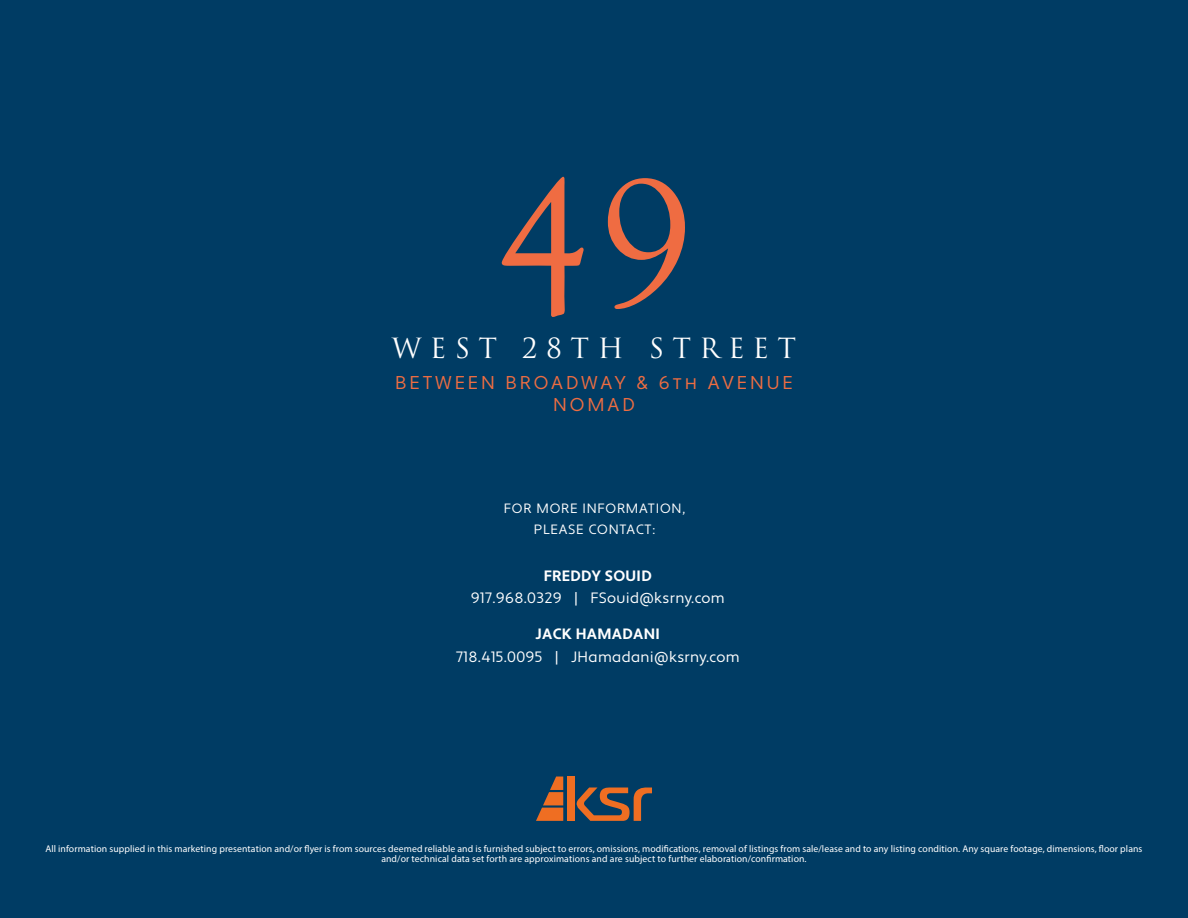
<style>
.page{position:relative;width:1188px;height:918px;background:#003c64}
.page>*{position:absolute;margin:0;border:0;box-sizing:border-box;transform-origin:0 0}
.t1{font:185.55px "Goudy Old Style T";color:#ef6c42}
.t2{font:27px "Trajan Pro 3";letter-spacing:.31em;color:#fff}
.t3{font:18.6px "Apertura";letter-spacing:.16em;color:#ef6d42}
.t4{font:15px "Apertura";letter-spacing:.02em;color:#fff}
.t5{font:700 15px "Apertura";letter-spacing:.02em;color:#fff}
.t6{font:13.5px/21px "Apertura";letter-spacing:.06em;color:#fff;text-align:center}
.t7{font:9.75px/10.5px "Myriad Pro";letter-spacing:.01em;color:#fff;text-align:center}
</style>
<div class="page">
<svg style="left:576px;top:787px;width:76px;height:34px"></svg>
<div style="left:567px;top:777px;width:8px;height:44px;background:#ef6e22"></div>
<svg style="left:536px;top:777px;width:27px;height:44px"></svg>
<p class="t1" style="left:496px;top:142px;width:198px">49</p>
<p class="t2" style="left:392px;top:330px;width:406px">WEST 28TH STREET</p>
<p class="t3" style="left:395px;top:372px;width:399px">BETWEEN BROADWAY &amp; 6th AVENUE</p>
<p class="t3" style="left:553px;top:394px;width:83px">NOMAD</p>
<p class="t6" style="left:504px;top:498px;width:183px">FOR MORE INFORMATION,<br>PLEASE CONTACT:</p>
<p class="t5" style="left:544px;top:566px;width:110px">FREDDY SOUID</p>
<p class="t4" style="left:471px;top:589px;width:255px">917.968.0329 | FSouid@ksrny.com</p>
<p class="t5" style="left:536px;top:625px;width:126px">JACK HAMADANI</p>
<p class="t4" style="left:456px;top:647px;width:285px">718.415.0095 | JHamadani@ksrny.com</p>
<p class="t7" style="left:45px;top:843px;width:1099px">All information supplied in this marketing presentation and/or flyer is from sources deemed reliable and is furnished subject to errors, omissions, modifications, removal of listings from sale/lease and to any listing condition. Any square footage, dimensions, floor plans and/or technical data set forth are approximations and are subject to further elaboration/confirmation.</p>
</div>
